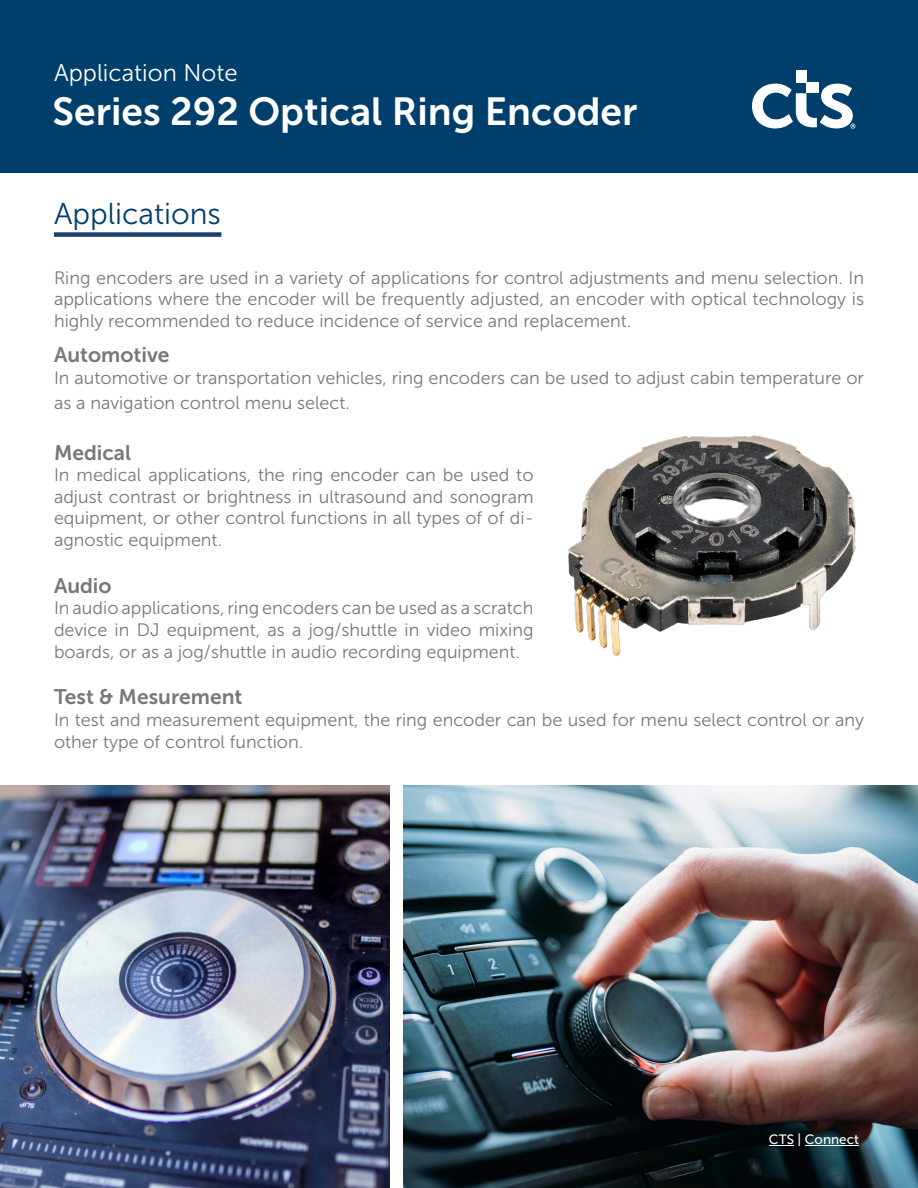
<style>
.page{position:relative;width:918px;height:1188px;background:#fff}
.page>*{position:absolute;margin:0;border:0;box-sizing:border-box;transform-origin:0 0}
.t1{font:39px "Museo Sans 700";color:#fff}
.t2{font:30px "Museo Sans 300";color:#003e6b}
.t3{font:24px "Museo Sans 300";color:#fff}
.t4{font:21px "Museo Sans 700";color:#76787b}
.t5{font:18px/21.6px "Museo Sans 300";color:#76787b;text-align:justify}
.t6{font:13.5px "Museo Sans 500";color:#fff}
</style>
<div class="page">
<div style="left:0;top:0;width:918px;height:173px;background:#003e6b"></div>
<div style="left:54px;top:232px;width:167px;height:5px;background:#1b3e6f"></div>
<img style="left:404px;top:786px;width:514px;height:402px">
<img style="left:0;top:785px;width:390px;height:403px">
<img style="left:568px;top:435px;width:288px;height:221px">
<svg style="left:769px;top:1145px;width:25px;height:1px"></svg>
<hr style="left:805px;top:1145px;width:54px;height:1px;background:#fff">
<div style="left:796px;top:70px;width:10px;height:13px;background:#fff"></div>
<div style="left:806px;top:83px;width:13px;height:10px;background:#fff"></div>
<svg style="left:752px;top:84px;width:103px;height:45px"></svg>
<h3 class="t3" style="left:54px;top:59px;width:185px">Application Note</h3>
<h1 class="t1" style="left:52px;top:90px;width:587px">Series 292 Optical Ring Encoder</h1>
<h2 class="t2" style="left:54px;top:198px;width:168px">Applications</h2>
<p class="t5" style="left:54px;top:267px;width:812px">Ring encoders are used in a variety of applications for control adjustments and menu selection. In applications where the encoder will be frequently adjusted, an encoder with optical technology is highly recommended to reduce incidence of service and replacement.</p>
<p class="t4" style="left:54px;top:343px;width:117px">Automotive</p>
<p class="t5" style="left:54px;top:365px;width:812px;line-height:25.2px">In automotive or transportation vehicles, ring encoders can be used to adjust cabin temperature or as a navigation control menu select.</p>
<p class="t4" style="left:54px;top:441px;width:79px">Medical</p>
<p class="t5" style="left:54px;top:464px;width:481px">In medical applications, the ring encoder can be used to adjust contrast or brightness in ultrasound and sonogram equipment, or other control functions in all types of of di&shy;agnostic equipment.</p>
<p class="t4" style="left:54px;top:574px;width:59px">Audio</p>
<p class="t5" style="left:54px;top:598px;width:481px">In audio applications, ring encoders can be used as a scratch device in DJ equipment, as a jog/shuttle in video mixing boards, or as a jog/shuttle in audio recording equipment.</p>
<p class="t4" style="left:54px;top:685px;width:190px">Test &amp; Mesurement</p>
<p class="t5" style="left:54px;top:709px;width:812px">In test and measurement equipment, the ring encoder can be used for menu select control or any other type of control function.</p>
<p class="t6" style="left:769px;top:1132px;width:92px">CTS | Connect</p>
</div>
